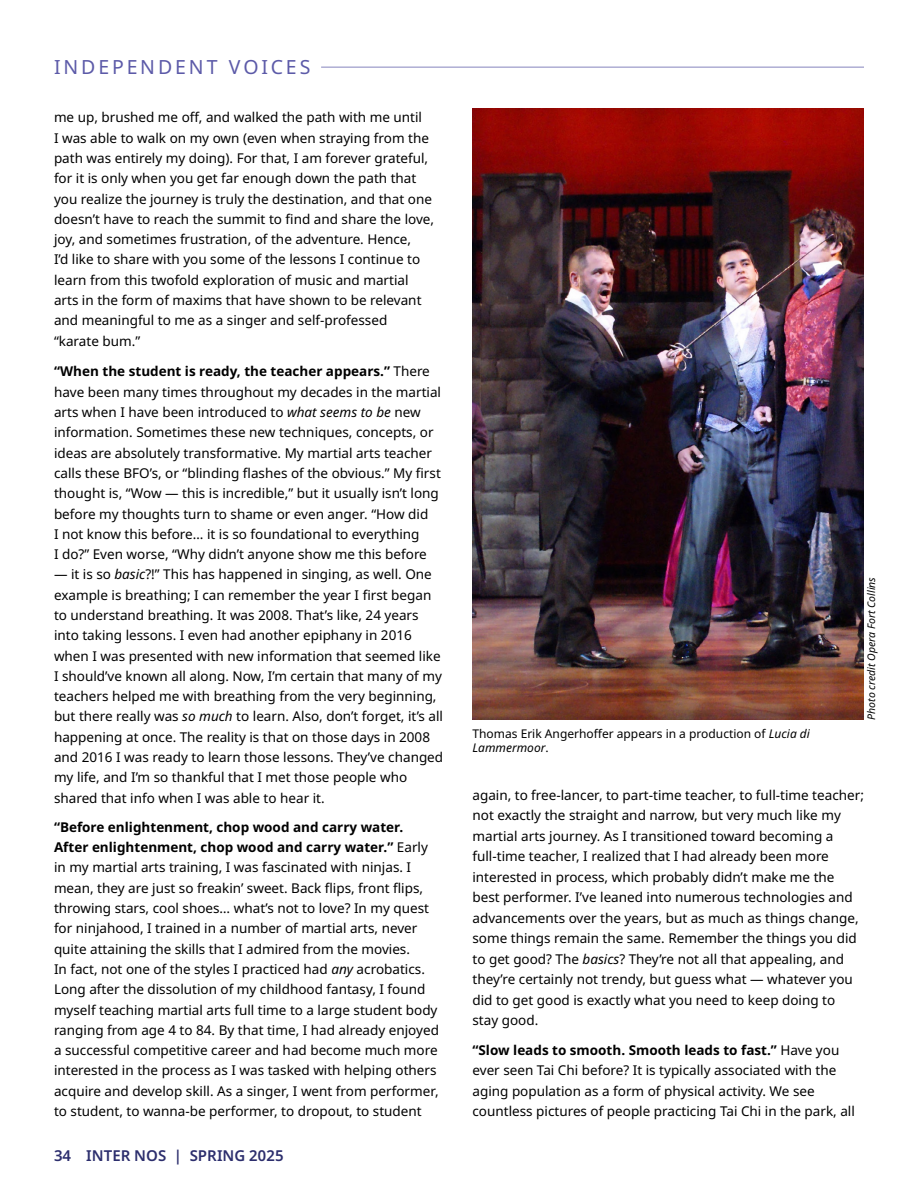
<style>
.page{position:relative;width:918px;height:1188px;background:#fff}
.page>*{position:absolute;margin:0;border:0;box-sizing:border-box;transform-origin:0 0}
.t1{font:19.5px "Noto Sans";letter-spacing:.15em;color:#5c5aa8}
.t2{font:600 15px "Noto Sans";letter-spacing:.005em;color:#2c2e6d}
.t3{font:13.5px/20.2px "Noto Sans";color:#000}
.t4{font:12px/14.4px "Noto Sans";color:#000}
.Photo_credit{font:italic 10.5px "Noto Sans";color:#000}
.s1{font-weight:700}
.s2{font-style:italic}
</style>
<div class="page">
<hr style="left:54px;top:66px;width:810px;height:2px;background:#aeadd3">
<div style="left:54px;top:62px;width:267px;height:15px;background:#fff"></div>
<img style="left:472px;top:108px;width:392px;height:612px">
<h1 class="t1" style="left:54px;top:53px;width:258px">INDEPENDENT VOICES</h1>
<p class="t3" style="left:54px;top:108px;width:382px">me up, brushed me off, and walked the path with me until<br>I was able to walk on my own (even when straying from the path was entirely my doing). For that, I am forever grateful, for it is only when you get far enough down the path that you realize the journey is truly the destination, and that one doesn’t have to reach the summit to find and share the love, joy, and sometimes frustration, of the adventure. Hence,<br>I’d like to share with you some of the lessons I continue to learn from this twofold exploration of music and martial arts in the form of maxims that have shown to be relevant and meaningful to me as a singer and self-professed “karate bum.”</p>
<p class="t3" style="left:54px;top:362px;width:389px"><span class="s1">“When the student is ready, the teacher appears.”</span> There have been many times throughout my decades in the martial arts when I have been introduced to <span class="s2">what seems to be</span> new information. Sometimes these new techniques, concepts, or ideas are absolutely transformative. My martial arts teacher calls these BFO’s, or “blinding flashes of the obvious.” My first thought is, “Wow — this is incredible,” but it usually isn’t long before my thoughts turn to shame or even anger. “How did<br>I not know this before… it is so foundational to everything<br>I do?” Even worse, “Why didn’t anyone show me this before</p>
<p class="t3" style="left:54px;top:565px;width:391px">— it is so <span class="s2">basic</span>?!” This has happened in singing, as well. One example is breathing; I can remember the year I first began to understand breathing. It was 2008. That’s like, 24 years into taking lessons. I even had another epiphany in 2016 when I was presented with new information that seemed like I should’ve known all along. Now, I’m certain that many of my teachers helped me with breathing from the very beginning, but there really was <span class="s2">so much</span> to learn. Also, don’t forget, it’s all happening at once. The reality is that on those days in 2008 and 2016 I was ready to learn those lessons. They’ve changed my life, and I’m so thankful that I met those people who shared that info when I was able to hear it.</p>
<p class="t3" style="left:54px;top:817px;width:387px"><span class="s1">“Before enlightenment, chop wood and carry water.<br>After enlightenment, chop wood and carry water.”</span> Early in my martial arts training, I was fascinated with ninjas. I mean, they are just so freakin’ sweet. Back flips, front flips, throwing stars, cool shoes… what’s not to love? In my quest for ninjahood, I trained in a number of martial arts, never quite attaining the skills that I admired from the movies.<br>In fact, not one of the styles I practiced had <span class="s2">any</span> acrobatics.<br>Long after the dissolution of my childhood fantasy, I found myself teaching martial arts full time to a large student body ranging from age 4 to 84. By that time, I had already enjoyed a successful competitive career and had become much more interested in the process as I was tasked with helping others acquire and develop skill. As a singer, I went from performer, to student, to wanna-be performer, to dropout, to student</p>
<p class="t2" style="left:54px;top:1145px;width:231px">34 INTER NOS | SPRING 2025</p>
<p class="t4" style="left:472px;top:727px;width:339px">Thomas Erik Angerhoffer appears in a production of <span class="s2">Lucia di<br>Lammermoor</span>.</p>
<p class="Photo_credit" style="left:864px;top:720px;width:144px;rotate:-90deg">Photo credit Opera Fort Collins</p>
<p class="t3" style="left:472px;top:785px;width:393px">again, to free-lancer, to part-time teacher, to full-time teacher; not exactly the straight and narrow, but very much like my martial arts journey. As I transitioned toward becoming a full-time teacher, I realized that I had already been more interested in process, which probably didn’t make me the best performer. I’ve leaned into numerous technologies and advancements over the years, but as much as things change, some things remain the same. Remember the things you did to get good? The <span class="s2">basics</span>? They’re not all that appealing, and they’re certainly not trendy, but guess what — whatever you did to get good is exactly what you need to keep doing to stay good.</p>
<p class="t3" style="left:472px;top:1040px;width:384px"><span class="s1">“Slow leads to smooth. Smooth leads to fast.”</span> Have you ever seen Tai Chi before? It is typically associated with the aging population as a form of physical activity. We see countless pictures of people practicing Tai Chi in the park, all</p>
</div>
